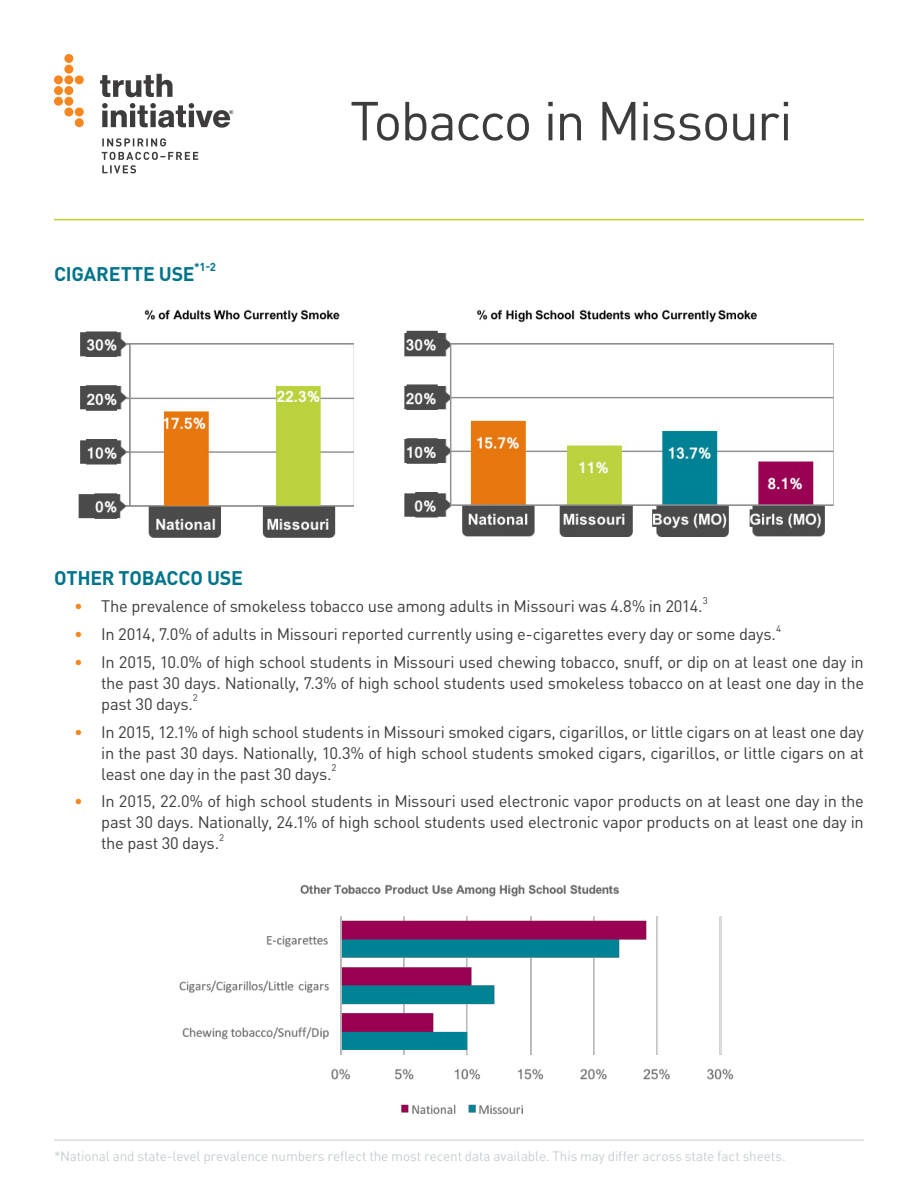
<style>
.page{position:relative;width:918px;height:1188px;background:#fff}
.page>*{position:absolute;margin:0;border:0;box-sizing:border-box;transform-origin:0 0}
.t1{font:54px "DIN Pro";letter-spacing:-.035em;color:#3d3b3c}
.t2{font:700 19.5px "DIN Pro";letter-spacing:-.01em;color:#00748a}
.t3{font:16.5px/21px "DIN Pro";letter-spacing:-.02em;color:#3d3b3c;text-align:justify}
.t4{font:13.5px "DIN Pro";letter-spacing:-.01em;color:#c6cdd1}
.t5{font:700 11.4px "DIN Pro";color:#00748a}
.t6{font:9.6px "DIN Pro";color:#3d3b3c}
.s1{color:#f6861f}
</style>
<div class="page">
<img style="left:179px;top:884px;width:555px;height:231px">
<svg style="left:54px;top:54px;width:30px;height:73px"></svg>
<svg style="left:100px;top:74px;width:133px;height:99px"></svg>
<hr style="left:54px;top:219px;width:810px;height:1px;background:#bfd22b">
<img style="left:78px;top:309px;width:756px;height:229px">
<hr style="left:54px;top:1140px;width:810px;height:1px;background:#c6cdd1">
<p class="t2" style="left:54px;top:261px;width:142px">CIGARETTE USE</p>
<p class="t5" style="left:194px;top:259px;width:23px">*1-2</p>
<h1 class="t1" style="left:350px;top:84px;width:444px">Tobacco in Missouri</h1>
<p class="t2" style="left:54px;top:564px;width:190px">OTHER TOBACCO USE</p>
<p class="t3" style="left:74px;top:595px;width:630px"><span class="s1">•</span> The prevalence of smokeless tobacco use among adults in Missouri was 4.8% in 2014.</p>
<p class="t6" style="left:703px;top:594px;width:7px">3</p>
<p class="t3" style="left:74px;top:623px;width:703px"><span class="s1">•</span> In 2014, 7.0% of adults in Missouri reported currently using e-cigarettes every day or some days.</p>
<p class="t6" style="left:776px;top:622px;width:7px">4</p>
<p class="t3" style="left:101px;top:651px;width:764px;text-indent:-27px"><span class="s1">•</span> In 2015, 10.0% of high school students in Missouri used chewing tobacco, snuff, or dip on at least one day in the past 30 days. Nationally, 7.3% of high school students used smokeless tobacco on at least one day in the past 30 days.</p>
<p class="t6" style="left:193px;top:691px;width:7px">2</p>
<p class="t3" style="left:101px;top:720px;width:764px;text-indent:-27px"><span class="s1">•</span> In 2015, 12.1% of high school students in Missouri smoked cigars, cigarillos, or little cigars on at least one day in the past 30 days. Nationally, 10.3% of high school students smoked cigars, cigarillos, or little cigars on at least one day in the past 30 days.</p>
<p class="t6" style="left:332px;top:761px;width:7px">2</p>
<p class="t3" style="left:101px;top:790px;width:764px;text-indent:-27px"><span class="s1">•</span> In 2015, 22.0% of high school students in Missouri used electronic vapor products on at least one day in the past 30 days. Nationally, 24.1% of high school students used electronic vapor products on at least one day in the past 30 days.</p>
<p class="t6" style="left:219px;top:831px;width:7px">2</p>
<p class="t4" style="left:54px;top:1147px;width:733px">*National and state-level prevalence numbers reflect the most recent data available. This may differ across state fact sheets.</p>
</div>
